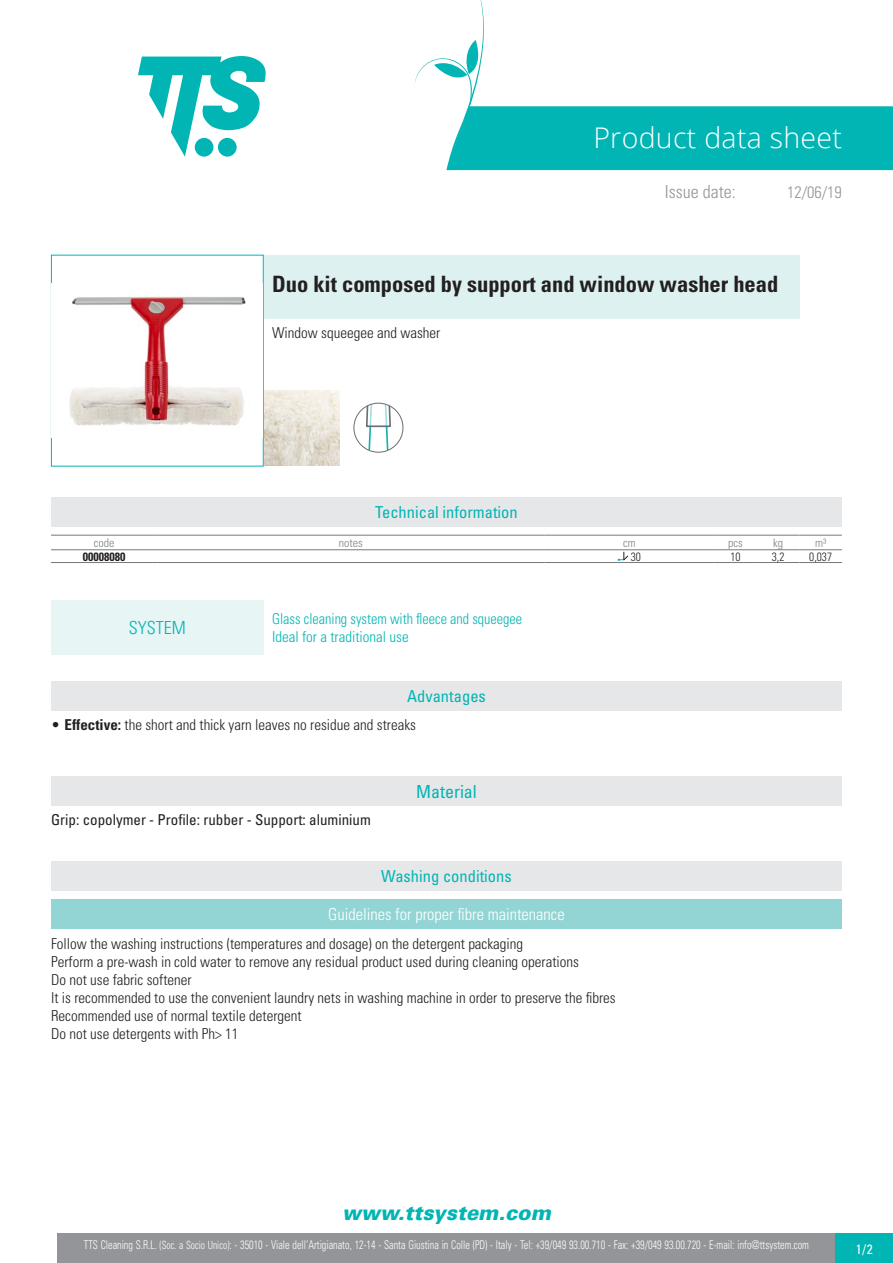
<style>
.page{position:relative;width:893px;height:1263px;background:#fff}
.page>*{position:absolute;margin:0;border:0;box-sizing:border-box;transform-origin:0 0}
.t1{font:300 28.5px "Open Sans";letter-spacing:.01em;color:#fff}
.t2{font:700 condensed 22.5px "Univers LT Std";color:#231f20}
.t3{font:italic 900 20.85px "Univers";color:#00b5b3;scale:.96 1}
.t4{font:300 condensed 18px "Univers";color:#939598}
.t5{font:condensed 18px "Univers LT Std";color:#00b5b3}
.t6{font:300 condensed 18px "Univers LT Std";color:#00b5b3}
.t7{font:300 condensed 16.5px "Univers LT Std";color:#fff}
.t8{font:condensed 16.5px "Univers LT Std";color:#00b5b3}
.t9{font:condensed 16.5px "Univers";color:#00b5b3}
.t10{font:300 condensed 16.5px "Univers";color:#939598}
.t11{font:300 condensed 15px/18px "Univers LT Std";color:#231f20}
.t12{font:300 condensed 15px/18px "Univers LT Std";color:#00b5b3;scale:.95 1}
.t13{font:condensed 15px "Univers LT Std";color:#231f20}
.t14{font:condensed 13.5px "Univers";color:#fff}
.t15{font:300 condensed 12px "Univers";color:#fff;scale:.85 1}
.t16{font:300 condensed 12px "Univers";color:#808285}
.t17{font:300 condensed 12px "Univers";color:#231f20;scale:.95 1}
.t18{font:700 condensed 12px "Univers";color:#231f20}
.s1{font-weight:700}
.s2{font-size:11.25px}
</style>
<div class="page">
<svg style="left:138px;top:56px;width:128px;height:101px"></svg>
<div style="left:57px;top:1233px;width:779px;height:30px;background:#939598"></div>
<div style="left:836px;top:1233px;width:57px;height:30px;background:#00b5b3"></div>
<svg style="left:415px;top:0;width:478px;height:170px"></svg>
<div style="left:51px;top:255px;width:213px;height:211px;border:1px solid #00b5b3"></div>
<img style="left:52px;top:283px;width:211px;height:155px">
<div style="left:264px;top:255px;width:535px;height:63px;background:#ddf1f0"></div>
<img style="left:264px;top:390px;width:75px;height:75px">
<svg style="left:365px;top:403px;width:27px;height:49px"></svg>
<div style="left:354px;top:403px;width:49px;height:49px;border:1px solid #6c6d70;border-radius:50%"></div>
<div style="left:51px;top:497px;width:791px;height:29px;background:#e6e7e9"></div>
<hr style="left:51px;top:535px;width:106px;height:1px;background:#76787b">
<hr style="left:157px;top:535px;width:387px;height:1px;background:#76787b">
<hr style="left:544px;top:535px;width:170px;height:1px;background:#76787b">
<hr style="left:714px;top:535px;width:43px;height:1px;background:#76787b">
<hr style="left:757px;top:535px;width:42px;height:1px;background:#76787b">
<hr style="left:799px;top:535px;width:43px;height:1px;background:#76787b">
<hr style="left:51px;top:549px;width:106px;height:1px;background:#76787b">
<hr style="left:51px;top:562px;width:106px;height:1px;background:#76787b">
<hr style="left:157px;top:549px;width:387px;height:1px;background:#76787b">
<hr style="left:157px;top:562px;width:387px;height:1px;background:#76787b">
<hr style="left:544px;top:549px;width:170px;height:1px;background:#76787b">
<hr style="left:544px;top:562px;width:170px;height:1px;background:#76787b">
<hr style="left:714px;top:549px;width:43px;height:1px;background:#76787b">
<hr style="left:714px;top:562px;width:43px;height:1px;background:#76787b">
<hr style="left:757px;top:549px;width:42px;height:1px;background:#76787b">
<hr style="left:757px;top:562px;width:42px;height:1px;background:#76787b">
<hr style="left:799px;top:549px;width:43px;height:1px;background:#76787b">
<hr style="left:799px;top:562px;width:43px;height:1px;background:#76787b">
<svg style="left:618px;top:552px;width:10px;height:9px"></svg>
<div style="left:51px;top:600px;width:213px;height:55px;background:#e8f5f5"></div>
<div style="left:51px;top:681px;width:791px;height:29px;background:#e6e7e9"></div>
<div style="left:51px;top:776px;width:791px;height:30px;background:#e6e7e9"></div>
<div style="left:51px;top:861px;width:791px;height:30px;background:#e6e7e9"></div>
<div style="left:51px;top:899px;width:791px;height:30px;background:#93d5d5"></div>
<p class="t1" style="left:593px;top:118px;width:250px">Product data sheet</p>
<p class="t4" style="left:665px;top:181px;width:72px">Issue date:</p>
<p class="t10" style="left:787px;top:182px;width:56px">12/06/19</p>
<p class="t2" style="left:272px;top:270px;width:508px">Duo kit composed by support and window washer head</p>
<p class="t11" style="left:272px;top:324px;width:170px">Window squeegee and washer</p>
<p class="t9" style="left:375px;top:502px;width:144px">Technical information</p>
<p class="t16" style="left:94px;top:535px;width:22px">code</p>
<p class="t16" style="left:339px;top:535px;width:25px">notes</p>
<p class="t16" style="left:623px;top:535px;width:14px">cm</p>
<p class="t16" style="left:728px;top:535px;width:16px">pcs</p>
<p class="t16" style="left:773px;top:535px;width:11px">kg</p>
<p class="t16" style="left:815px;top:535px;width:13px">m³</p>
<p class="t18" style="left:83px;top:549px;width:44px">00008080</p>
<p class="t17" style="left:631px;top:550px;width:12px">30</p>
<p class="t17" style="left:731px;top:549px;width:12px">10</p>
<p class="t17" style="left:772px;top:549px;width:15px">3,2</p>
<p class="t17" style="left:809px;top:549px;width:25px">0,037</p>
<p class="t6" style="left:129px;top:617px;width:58px">SYSTEM</p>
<p class="t12" style="left:272px;top:610px;width:265px">Glass cleaning system with fleece and squeegee<br>Ideal for a traditional use</p>
<p class="t8" style="left:407px;top:685px;width:80px">Advantages</p>
<p class="t11" style="left:51px;top:716px;width:367px">• <span class="s1">Effective:</span> the short and thick yarn leaves no residue and streaks</p>
<p class="t13" style="left:51px;top:810px;width:321px">Grip: copolymer - Profile: rubber - Support: aluminium</p>
<p class="t5" style="left:416px;top:780px;width:62px">Material</p>
<p class="t8" style="left:381px;top:866px;width:132px">Washing conditions</p>
<p class="t7" style="left:328px;top:904px;width:238px">Guidelines for proper fibre maintenance</p>
<p class="t11" style="left:51px;top:934px;width:566px">Follow the washing instructions (temperatures and dosage) on the detergent packaging<br>Perform a pre-wash in cold water to remove any residual product used during cleaning operations<br>Do not use fabric softener<br>It is recommended to use the convenient laundry nets in washing machine in order to preserve the fibres Recommended use of normal textile detergent<br>Do not use detergents with Ph&gt; 11</p>
<h3 class="t3" style="left:342px;top:1200px;width:219px">www.ttsystem.com</h3>
<p class="t15" style="left:84px;top:1238px;width:855px">TTS Cleaning S.R.L. <span class="s2">(Soc. a Socio Unico)</span>: - 35010 - Viale dell’Artigianato, 12-14 - Santa Giustina in Colle (PD) - Italy - Tel: +39/049 93.00.710 - Fax: +39/049 93.00.720 - E-mail: info@ttsystem.com</p>
<p class="t14" style="left:856px;top:1240px;width:19px">1/2</p>
</div>
